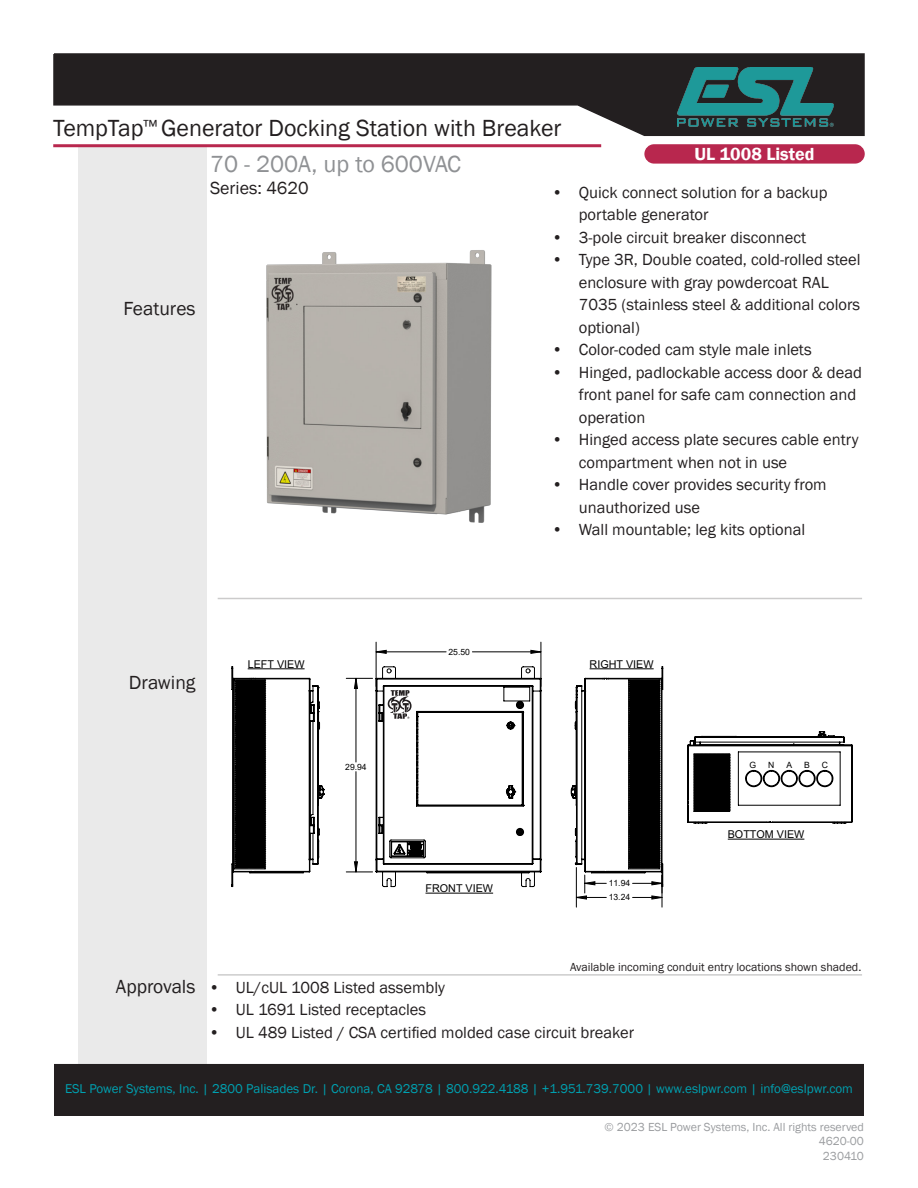
<style>
.page{position:relative;width:918px;height:1188px;background:#fff}
.page>*{position:absolute;margin:0;border:0;box-sizing:border-box;transform-origin:0 0}
.t1{font:24px "Franklin Gothic";color:#231f20}
.t2{font:24px "Franklin Gothic";color:#8f9194}
.t3{font:19.5px "Franklin Gothic";color:#231f20}
.t4{font:600 18px "Franklin Gothic";color:#fff}
.t5{font:18px "Franklin Gothic";color:#231f20}
.t6{font:16.5px/22.5px "Franklin Gothic";color:#231f20}
.t7{font:13.2px "Franklin Gothic";color:#00a0b0}
.t8{font:12px "Franklin Gothic";color:#9b9da0}
.t9{font:12px "Franklin Gothic";color:#231f20}
.t10{font:10.8px "Arial";color:#000}
.t11{font:8.55px/14.1px "Arial";color:#000}
</style>
<div class="page">
<svg style="left:53px;top:53px;width:812px;height:84px"></svg>
<div style="left:78px;top:146px;width:128px;height:969px;background:#eaeaea"></div>
<hr style="left:53px;top:144px;width:548px;height:3px;background:#b8274e">
<div style="left:55px;top:1065px;width:808px;height:50px;background:#231f20"></div>
<div style="left:54px;top:1064px;width:810px;height:52px;border:2px solid #231f20"></div>
<div style="left:644px;top:144px;width:221px;height:20px;background:#b8274e;border-radius:10px"></div>
<img style="left:677px;top:68px;width:156px;height:58px">
<hr style="left:218px;top:598px;width:644px;height:1px;background:#312f30">
<hr style="left:218px;top:974px;width:644px;height:2px;background:#312f30">
<img style="left:206px;top:221px;width:286px;height:305px">
<hr style="left:426px;top:893px;width:67px;height:1px;background:#000">
<hr style="left:728px;top:839px;width:76px;height:1px;background:#000">
<hr style="left:576px;top:868px;width:1px;height:39px;background:#000">
<hr style="left:662px;top:875px;width:1px;height:32px;background:#000">
<hr style="left:376px;top:642px;width:1px;height:44px;background:#000">
<hr style="left:541px;top:642px;width:1px;height:44px;background:#000">
<svg style="left:375px;top:650px;width:167px;height:16px"></svg>
<svg style="left:231px;top:666px;width:93px;height:221px"></svg>
<svg style="left:687px;top:731px;width:166px;height:93px"></svg>
<svg style="left:570px;top:666px;width:94px;height:234px"></svg>
<svg style="left:346px;top:666px;width:196px;height:221px"></svg>
<p class="t1" style="left:53px;top:113px;width:510px">TempTap<sup>™</sup> Generator Docking Station with Breaker</p>
<p class="t2" style="left:210px;top:149px;width:253px">70 - 200A, up to 600VAC</p>
<p class="t5" style="left:210px;top:177px;width:100px">Series: 4620</p>
<p class="t3" style="left:123px;top:296px;width:74px">Features</p>
<p class="t4" style="left:695px;top:143px;width:121px">UL 1008 Listed</p>
<p class="t6" style="left:579px;top:181px;width:250px;text-indent:-27px">• Quick connect solution for a backup portable generator</p>
<p class="t6" style="left:552px;top:226px;width:256px">• 3-pole circuit breaker disconnect</p>
<p class="t6" style="left:579px;top:249px;width:283px;text-indent:-27px">• Type 3R, Double coated, cold-rolled steel enclosure with gray powdercoat RAL 7035 (stainless steel &amp; additional colors optional)</p>
<p class="t6" style="left:552px;top:339px;width:261px">• Color-coded cam style male inlets</p>
<p class="t6" style="left:579px;top:361px;width:285px;text-indent:-27px">• Hinged, padlockable access door &amp; dead front panel for safe cam connection and operation</p>
<p class="t6" style="left:579px;top:429px;width:281px;text-indent:-27px">• Hinged access plate secures cable entry compartment when not in use</p>
<p class="t6" style="left:579px;top:474px;width:249px;text-indent:-27px">• Handle cover provides security from unauthorized use</p>
<p class="t6" style="left:552px;top:519px;width:255px">• Wall mountable; leg kits optional</p>
<p class="t3" style="left:129px;top:671px;width:68px">Drawing</p>
<p class="t11" style="left:449px;top:645px;width:23px">25.50</p>
<p class="t10" style="left:248px;top:656px;width:58px">LEFT VIEW</p>
<p class="t10" style="left:590px;top:656px;width:66px">RIGHT VIEW</p>
<p class="t11" style="left:345px;top:760px;width:23px">29.94</p>
<p class="t10" style="left:426px;top:881px;width:69px">FRONT VIEW</p>
<p class="t11" style="left:609px;top:876px;width:23px">11.94<br>13.24</p>
<p class="t11" style="left:750px;top:758px;width:8px">G</p>
<p class="t11" style="left:768px;top:758px;width:8px">N</p>
<p class="t11" style="left:786px;top:758px;width:7px">A</p>
<p class="t11" style="left:804px;top:758px;width:7px">B</p>
<p class="t11" style="left:822px;top:758px;width:8px">C</p>
<p class="t10" style="left:728px;top:827px;width:78px">BOTTOM VIEW</p>
<p class="t3" style="left:116px;top:975px;width:81px">Approvals</p>
<p class="t9" style="left:570px;top:960px;width:293px">Available incoming conduit entry locations shown shaded.</p>
<p class="t6" style="left:209px;top:977px;width:238px">• UL/cUL 1008 Listed assembly</p>
<p class="t6" style="left:209px;top:999px;width:219px">• UL 1691 Listed receptacles</p>
<p class="t6" style="left:209px;top:1022px;width:427px">• UL 489 Listed / CSA certified molded case circuit breaker</p>
<p class="t7" style="left:65px;top:1080px;width:790px">ESL Power Systems, Inc. | 2800 Palisades Dr. | Corona, CA 92878 | 800.922.4188 | +1.951.739.7000 | www.eslpwr.com | info@eslpwr.com</p>
<p class="t8" style="left:605px;top:1119px;width:261px">© 2023 ESL Power Systems, Inc. All rights reserved</p>
<p class="t8" style="left:819px;top:1134px;width:47px">4620-00</p>
<p class="t8" style="left:823px;top:1148px;width:43px">230410</p>
</div>
